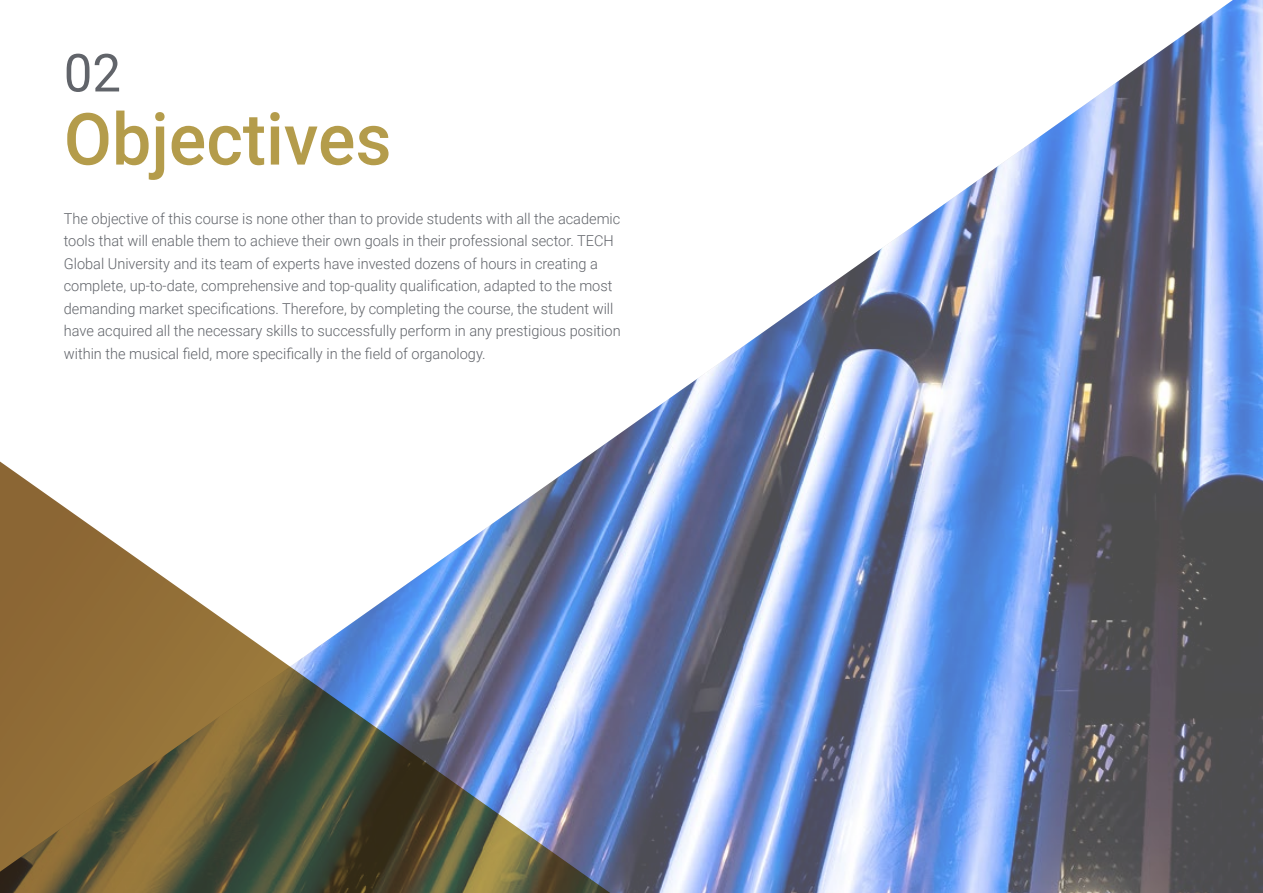
<style>
.page{position:relative;width:1263px;height:893px;background:#fff}
.page>*{position:absolute;margin:0;border:0;box-sizing:border-box;transform-origin:0 0}
.t1{font:500 72px "Roboto";color:#b49c4b}
.t2{font:52.5px "Roboto";color:#61646a}
.t3{font:300 15px/22.5px "Roboto";color:#61646a}
</style>
<div class="page">
<img style="left:602px;top:0;width:661px;height:893px">
<svg style="left:0;top:446px;width:640px;height:447px"></svg>
<h2 class="t2" style="left:64px;top:36px;width:59px">02</h2>
<h1 class="t1" style="left:64px;top:89px;width:329px">Objectives</h1>
<p class="t3" style="left:64px;top:207px;width:558px">The objective of this course is none other than to provide students with all the academic tools that will enable them to achieve their own goals in their professional sector. TECH Global University and its team of experts have invested dozens of hours in creating a complete, up-to-date, comprehensive and top-quality qualification, adapted to the most demanding market specifications. Therefore, by completing the course, the student will have acquired all the necessary skills to successfully perform in any prestigious position within the musical field, more specifically in the field of organology.</p>
</div>
